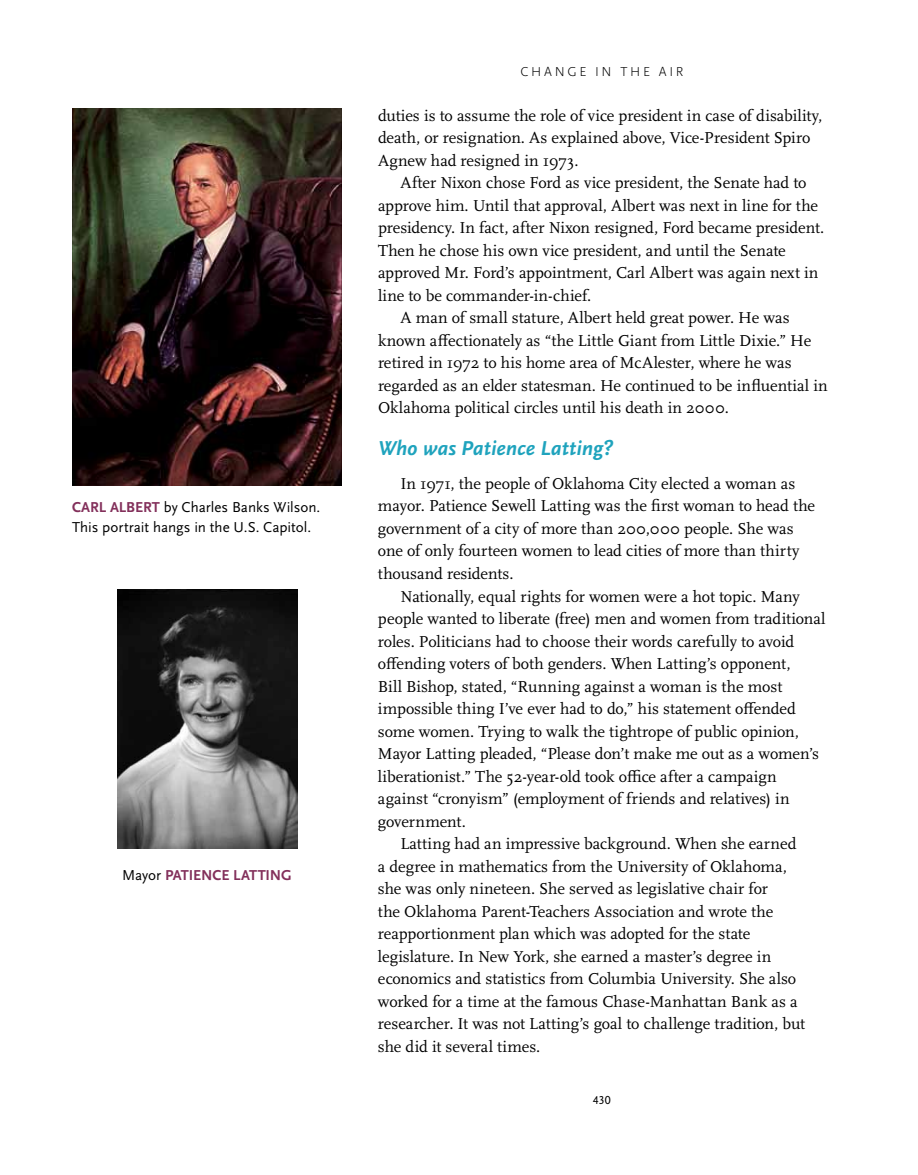
<style>
.page{position:relative;width:918px;height:1175px;background:#fff}
.page>*{position:absolute;margin:0;border:0;box-sizing:border-box;transform-origin:0 0}
.t1{font:italic 700 21px "Scala Sans OT";color:#1fa3bd}
.t2{font:16.5px/22.5px "Scala OT";letter-spacing:-.005em;color:#000}
.t3{font:15px/19.5px "Scala Sans OT";letter-spacing:.005em;color:#000}
.t4{font:700 15px "Scala Sans OT";letter-spacing:-.01em;color:#83305b}
.t5{font:300 13.5px "Scala Sans OT";letter-spacing:.195em;color:#000}
.t6{font:12px "Scala Sans OT";color:#000}
.s1{font-weight:400;color:#000}
</style>
<div class="page">
<img style="left:73px;top:108px;width:269px;height:378px">
<img style="left:118px;top:589px;width:180px;height:259px">
<p class="t3" style="left:72px;top:498px;width:250px;text-indent:92px">by Charles Banks Wilson.<br>This portrait hangs in the U.S. Capitol.</p>
<p class="t4" style="left:72px;top:499px;width:19px">CARL</p>
<p class="t4" style="left:110px;top:499px;width:18px">ALBERT</p>
<p class="t4" style="left:122px;top:866px;width:81px"><span class="s1">Mayor</span> PATIENCE</p>
<p class="t4" style="left:233px;top:866px;width:60px">LATTING</p>
<p class="t5" style="left:521px;top:64px;width:165px">CHANGE IN THE AIR</p>
<p class="t2" style="left:378px;top:104px;width:446px">duties is to assume the role of vice president in case of disability, death, or resignation. As explained above, Vice-President Spiro<br>Agnew had resigned in 1973.</p>
<p class="t2" style="left:401px;top:172px;width:408px">After Nixon chose Ford as vice president, the Senate had to</p>
<p class="t2" style="left:378px;top:194px;width:442px">approve him. Until that approval, Albert was next in line for the</p>
<p class="t2" style="left:378px;top:217px;width:448px">presidency. In fact, after Nixon resigned, Ford became president.</p>
<p class="t2" style="left:378px;top:239px;width:409px">Then he chose his own vice president, and until the Senate</p>
<p class="t2" style="left:378px;top:262px;width:442px">approved Mr. Ford’s appointment, Carl Albert was again next in</p>
<p class="t2" style="left:378px;top:284px;width:215px">line to be commander-in-chief.</p>
<p class="t2" style="left:401px;top:307px;width:391px">A man of small stature, Albert held great power. He was</p>
<p class="t2" style="left:378px;top:329px;width:435px">known affectionately as “the Little Giant from Little Dixie.” He</p>
<p class="t2" style="left:378px;top:352px;width:415px">retired in 1972 to his home area of McAlester, where he was</p>
<p class="t2" style="left:378px;top:374px;width:451px">regarded as an elder statesman. He continued to be influential in</p>
<p class="t2" style="left:378px;top:397px;width:353px">Oklahoma political circles until his death in 2000.</p>
<p class="t1" style="left:378px;top:436px;width:237px">Who was Patience Latting?</p>
<p class="t2" style="left:378px;top:473px;width:439px;text-indent:23px">In 1971, the people of Oklahoma City elected a woman as mayor. Patience Sewell Latting was the first woman to head the government of a city of more than 200,000 people. She was one of only fourteen women to lead cities of more than thirty thousand residents.</p>
<p class="t2" style="left:400px;top:585px;width:401px">Nationally, equal rights for women were a hot topic. Many</p>
<p class="t2" style="left:378px;top:608px;width:449px">people wanted to liberate (free) men and women from traditional</p>
<p class="t2" style="left:378px;top:630px;width:418px">roles. Politicians had to choose their words carefully to avoid</p>
<p class="t2" style="left:378px;top:653px;width:414px">offending voters of both genders. When Latting’s opponent,</p>
<p class="t2" style="left:378px;top:675px;width:406px">Bill Bishop, stated, “Running against a woman is the most</p>
<p class="t2" style="left:378px;top:698px;width:419px">impossible thing I’ve ever had to do,” his statement offended</p>
<p class="t2" style="left:378px;top:720px;width:423px">some women. Trying to walk the tightrope of public opinion,</p>
<p class="t2" style="left:378px;top:743px;width:443px">Mayor Latting pleaded, “Please don’t make me out as a women’s</p>
<p class="t2" style="left:378px;top:765px;width:400px">liberationist.” The 52-year-old took office after a campaign</p>
<p class="t2" style="left:378px;top:788px;width:413px">against “cronyism” (employment of friends and relatives) in</p>
<p class="t2" style="left:378px;top:810px;width:89px">government.</p>
<p class="t2" style="left:400px;top:833px;width:397px">Latting had an impressive background. When she earned</p>
<p class="t2" style="left:378px;top:855px;width:410px">a degree in mathematics from the University of Oklahoma,</p>
<p class="t2" style="left:378px;top:878px;width:392px">she was only nineteen. She served as legislative chair for</p>
<p class="t2" style="left:378px;top:900px;width:397px">the Oklahoma Parent-Teachers Association and wrote the</p>
<p class="t2" style="left:378px;top:923px;width:374px">reapportionment plan which was adopted for the state</p>
<p class="t2" style="left:378px;top:945px;width:395px">legislature. In New York, she earned a master’s degree in</p>
<p class="t2" style="left:378px;top:968px;width:420px">economics and statistics from Columbia University. She also</p>
<p class="t2" style="left:378px;top:990px;width:421px">worked for a time at the famous Chase-Manhattan Bank as a</p>
<p class="t2" style="left:378px;top:1013px;width:429px">researcher. It was not Latting’s goal to challenge tradition, but</p>
<p class="t2" style="left:378px;top:1035px;width:164px">she did it several times.</p>
<p class="t6" style="left:593px;top:1094px;width:19px">430</p>
</div>
